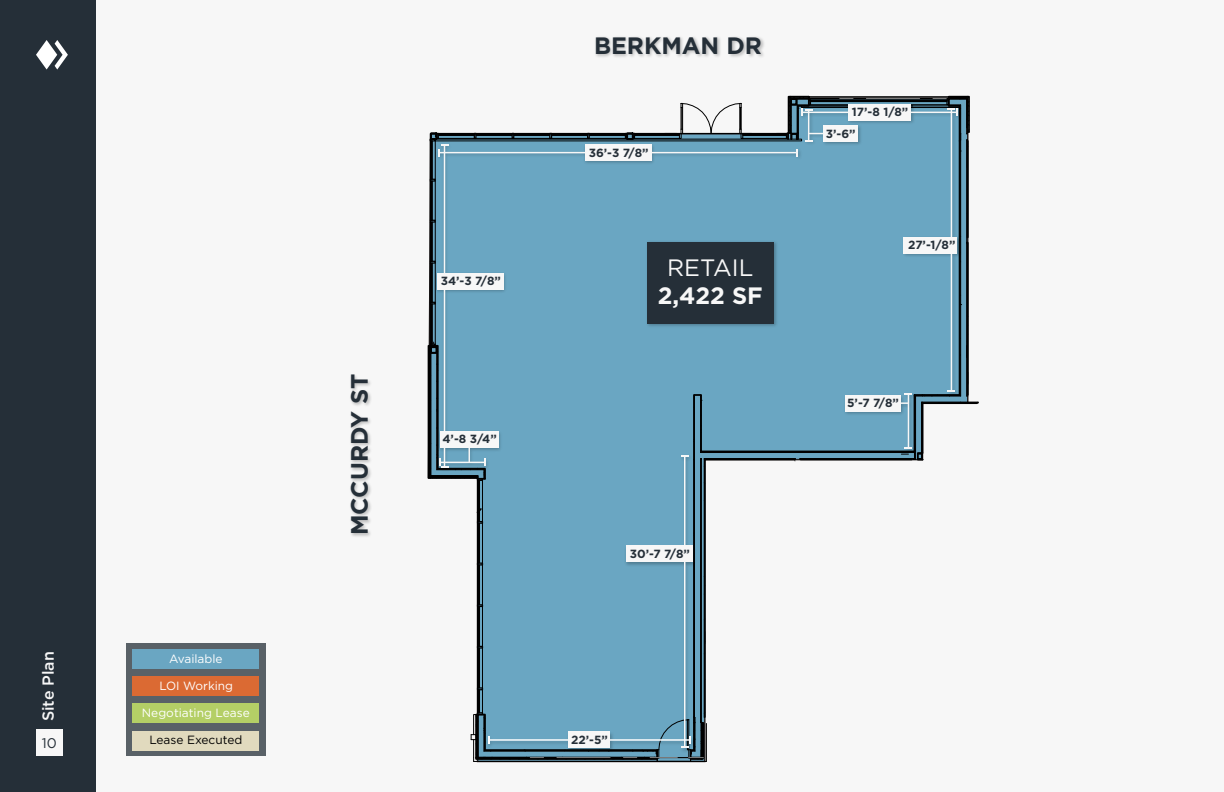
<style>
.page{position:relative;width:1224px;height:792px;background:#f7f7f7}
.page>*{position:absolute;margin:0;border:0;box-sizing:border-box;transform-origin:0 0}
.t1{font:700 23.7px "Gotham";color:#252f38}
.t2{font:700 23.7px "Gotham";color:#f7f7f7}
.t3{font:23.7px "Gotham";color:#f7f7f7}
.t4{font:500 16px "Gotham";color:#f7f7f7}
.t5{font:14px "Gotham";color:#252f38}
.t6{font:11.9px "Gotham";color:#fff}
.t7{font:11.9px "Gotham";color:#000}
.t8{font:700 11.8px "Gotham";color:#252f38}
</style>
<div class="page">
<hr style="left:967px;top:243px;width:2px;height:152px;background:#000">
<hr style="left:967px;top:141px;width:2px;height:96px;background:#000">
<hr style="left:967px;top:140px;width:1px;height:98px;background:#000">
<hr style="left:966px;top:242px;width:1px;height:154px;background:#000">
<hr style="left:966px;top:140px;width:1px;height:104px;background:#000">
<hr style="left:706px;top:723px;width:1px;height:38px;background:#000">
<hr style="left:809px;top:96px;width:140px;height:1px;background:#000">
<hr style="left:809px;top:98px;width:140px;height:1px;background:#000">
<hr style="left:810px;top:100px;width:137px;height:1px;background:#000">
<div style="left:431px;top:303px;width:2px;height:42px;border:1px solid #000"></div>
<hr style="left:430px;top:304px;width:1px;height:40px;background:#000">
<div style="left:431px;top:221px;width:2px;height:41px;border:1px solid #000"></div>
<hr style="left:430px;top:222px;width:1px;height:39px;background:#000">
<div style="left:431px;top:262px;width:2px;height:41px;border:1px solid #000"></div>
<hr style="left:430px;top:263px;width:1px;height:39px;background:#000">
<hr style="left:866px;top:98px;width:54px;height:1px;background:#7f7f7f">
<svg style="left:840px;top:98px;width:13px;height:1px"></svg>
<svg style="left:968px;top:372px;width:1px;height:12px"></svg>
<img style="left:434px;top:101px;width:530px;height:653px">
<hr style="left:439px;top:152px;width:358px;height:1px;background:#f7f7f7">
<hr style="left:444px;top:145px;width:1px;height:322px;background:#f7f7f7">
<svg style="left:429px;top:131px;width:19px;height:92px;background:#5d7f90"></svg>
<div style="left:585px;top:145px;width:66px;height:16px;background:#f7f7f7"></div>
<hr style="left:802px;top:112px;width:155px;height:1px;background:#f7f7f7">
<div style="left:848px;top:104px;width:63px;height:16px;background:#f7f7f7"></div>
<div style="left:437px;top:273px;width:66px;height:16px;background:#f7f7f7"></div>
<hr style="left:951px;top:109px;width:1px;height:282px;background:#f7f7f7">
<svg style="left:933px;top:95px;width:37px;height:73px;background:#5d8598"></svg>
<div style="left:904px;top:237px;width:53px;height:16px;background:#f7f7f7"></div>
<hr style="left:684px;top:456px;width:1px;height:291px;background:#f7f7f7">
<div style="left:626px;top:546px;width:66px;height:16px;background:#f7f7f7"></div>
<svg style="left:471px;top:687px;width:235px;height:75px;background:#6192a8"></svg>
<div style="left:569px;top:732px;width:41px;height:16px;background:#f7f7f7"></div>
<div style="left:440px;top:431px;width:58px;height:16px;background:#f7f7f7"></div>
<svg style="left:427px;top:342px;width:60px;height:139px;background:#709aae"></svg>
<div style="left:823px;top:126px;width:35px;height:16px;background:#f7f7f7"></div>
<svg style="left:776px;top:95px;width:48px;height:46px"></svg>
<svg style="left:681px;top:391px;width:298px;height:76px"></svg>
<div style="left:845px;top:395px;width:55px;height:16px;background:#f7f7f7"></div>
<img style="left:644px;top:239px;width:135px;height:91px">
<div style="left:647px;top:242px;width:126px;height:82px;background:#252f38"></div>
<img style="left:595px;top:37px;width:169px;height:20px">
<img style="left:351px;top:375px;width:20px;height:162px">
<div style="left:126px;top:644px;width:140px;height:112px;background:#596167"></div>
<div style="left:132px;top:649px;width:127px;height:20px;background:#6aa6c2"></div>
<div style="left:132px;top:731px;width:127px;height:19px;background:#e1dabe"></div>
<div style="left:132px;top:704px;width:127px;height:19px;background:#b4cf66"></div>
<div style="left:132px;top:677px;width:127px;height:19px;background:#db6a33"></div>
<div style="left:0;top:0;width:95px;height:792px;background:#252f38"></div>
<div style="left:36px;top:730px;width:27px;height:26px;background:#f7f7f7"></div>
<svg style="left:36px;top:40px;width:32px;height:30px"></svg>
<h2 class="t4" style="left:38px;top:721px;width:72px;rotate:-90deg">Site Plan</h2>
<p class="t5" style="left:42px;top:735px;width:17px">10</p>
<p class="t6" style="left:169px;top:651px;width:55px">Available</p>
<p class="t6" style="left:159px;top:678px;width:75px">LOI Working</p>
<p class="t6" style="left:142px;top:705px;width:109px">Negotiating Lease</p>
<p class="t7" style="left:149px;top:732px;width:95px">Lease Executed</p>
<h1 class="t1" style="left:344px;top:535px;width:163px;rotate:-90deg">MCCURDY ST</h1>
<p class="t8" style="left:441px;top:273px;width:62px">34’-3 7/8”</p>
<p class="t8" style="left:442px;top:431px;width:56px">4’-8 3/4”</p>
<h1 class="t1" style="left:594px;top:30px;width:170px">BERKMAN DR</h1>
<p class="t8" style="left:589px;top:145px;width:61px">36’-3 7/8”</p>
<h1 class="t3" style="left:667px;top:252px;width:88px">RETAIL</h1>
<h1 class="t2" style="left:658px;top:280px;width:107px">2,422 SF</h1>
<p class="t8" style="left:630px;top:546px;width:62px">30’-7 7/8”</p>
<p class="t8" style="left:852px;top:104px;width:58px">17’-8 1/8”</p>
<p class="t8" style="left:826px;top:126px;width:31px">3’-6”</p>
<p class="t8" style="left:908px;top:237px;width:49px">27’-1/8”</p>
<p class="t8" style="left:847px;top:395px;width:53px">5’-7 7/8”</p>
<p class="t8" style="left:571px;top:732px;width:38px">22’-5”</p>
</div>
